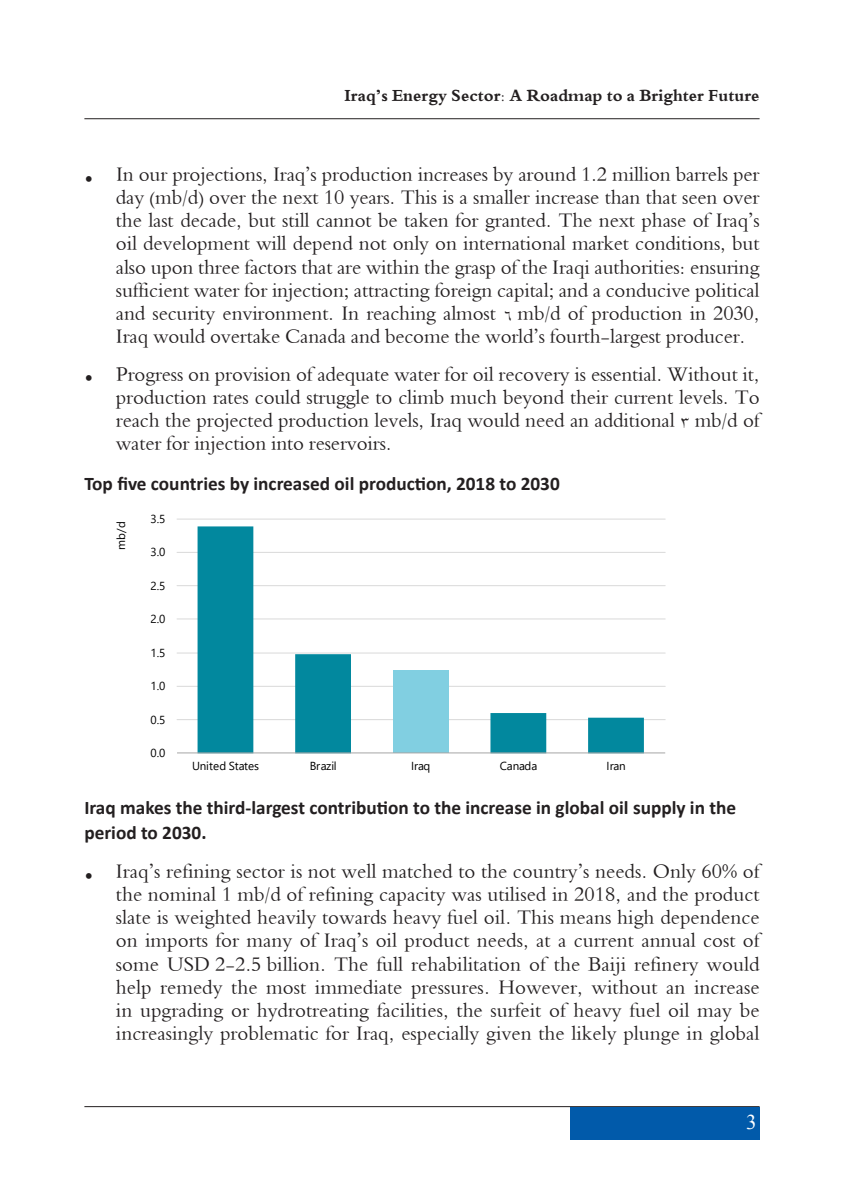
<style>
.page{position:relative;width:844px;height:1191px;background:#fff}
.page>*{position:absolute;margin:0;border:0;box-sizing:border-box;transform-origin:0 0}
.t1{font:21px/23.1px "Traditional Arabic";letter-spacing:-.01em;color:#231f20;text-align:justify}
.t2{font:21px "Times New Roman";color:#fff}
.t3{font:700 19.25px/24.2px "Calibri";color:#231f20}
.t4{font:700 17.5px "Traditional Arabic";color:#231f20}
.t5{font:11.55px "Segoe UI";letter-spacing:-.005em;color:#000}
</style>
<div class="page">
<hr style="left:84px;top:118px;width:675px;height:1px;background:#231f20">
<hr style="left:84px;top:1106px;width:675px;height:1px;background:#231f20">
<div style="left:569px;top:1106px;width:190px;height:33px;background:#015aaa"></div>
<hr style="left:177px;top:719px;width:488px;height:1px;background:#d9d9d9">
<hr style="left:177px;top:686px;width:488px;height:1px;background:#d9d9d9">
<hr style="left:177px;top:652px;width:488px;height:1px;background:#d9d9d9">
<hr style="left:177px;top:618px;width:488px;height:1px;background:#d9d9d9">
<hr style="left:177px;top:585px;width:488px;height:1px;background:#d9d9d9">
<hr style="left:177px;top:552px;width:488px;height:1px;background:#d9d9d9">
<hr style="left:177px;top:519px;width:488px;height:1px;background:#d9d9d9">
<svg style="left:197px;top:526px;width:446px;height:226px"></svg>
<hr style="left:177px;top:752px;width:488px;height:1px;background:#a6a6a6">
<p class="t4" style="left:344px;top:86px;width:416px">Iraq’s Energy Sector: A Roadmap to a Brighter Future</p>
<p class="t1" style="left:116px;top:165px;width:645px;text-indent:-32px">• In our projections, Iraq’s production increases by around 1.2 million barrels per day (mb/d) over the next 10 years. This is a smaller increase than that seen over the last decade, but still cannot be taken for granted. The next phase of Iraq’s oil development will depend not only on international market conditions, but also upon three factors that are within the grasp of the Iraqi authorities: ensuring sufficient water for injection; attracting foreign capital; and a conducive political and security environment. In reaching almost 6 mb/d of production in 2030, Iraq would overtake Canada and become the world’s fourth-largest producer.</p>
<p class="t1" style="left:116px;top:365px;width:645px;text-indent:-32px">• Progress on provision of adequate water for oil recovery is essential. Without it, production rates could struggle to climb much beyond their current levels. To reach the projected production levels, Iraq would need an additional 3 mb/d of water for injection into reservoirs.</p>
<p class="t3" style="left:84px;top:471px;width:477px">Top five countries by increased oil production, 2018 to 2030</p>
<p class="t5" style="left:110px;top:550px;width:30px;rotate:-90deg">mb/d</p>
<p class="t5" style="left:150px;top:508px;width:16px">3.5</p>
<p class="t5" style="left:150px;top:541px;width:16px">3.0</p>
<p class="t5" style="left:150px;top:574px;width:16px">2.5</p>
<p class="t5" style="left:150px;top:608px;width:16px">2.0</p>
<p class="t5" style="left:150px;top:641px;width:16px">1.5</p>
<p class="t5" style="left:150px;top:675px;width:16px">1.0</p>
<p class="t5" style="left:150px;top:708px;width:16px">0.5</p>
<p class="t5" style="left:150px;top:742px;width:16px">0.0</p>
<p class="t5" style="left:192px;top:755px;width:68px">United States</p>
<p class="t5" style="left:310px;top:755px;width:28px">Brazil</p>
<p class="t5" style="left:411px;top:755px;width:21px">Iraq</p>
<p class="t5" style="left:499px;top:755px;width:39px">Canada</p>
<p class="t5" style="left:606px;top:755px;width:20px">Iran</p>
<p class="t3" style="left:84px;top:795px;width:653px">Iraq makes the third-largest contribution to the increase in global oil supply in the period to 2030.</p>
<p class="t1" style="left:116px;top:862px;width:645px;text-indent:-32px">• Iraq’s refining sector is not well matched to the country’s needs. Only 60% of the nominal 1 mb/d of refining capacity was utilised in 2018, and the product slate is weighted heavily towards heavy fuel oil. This means high dependence on imports for many of Iraq’s oil product needs, at a current annual cost of some USD 2-2.5 billion. The full rehabilitation of the Baiji refinery would help remedy the most immediate pressures. However, without an increase in upgrading or hydrotreating facilities, the surfeit of heavy fuel oil may be increasingly problematic for Iraq, especially given the likely plunge in global</p>
<p class="t2" style="left:746px;top:1107px;width:12px">3</p>
</div>
